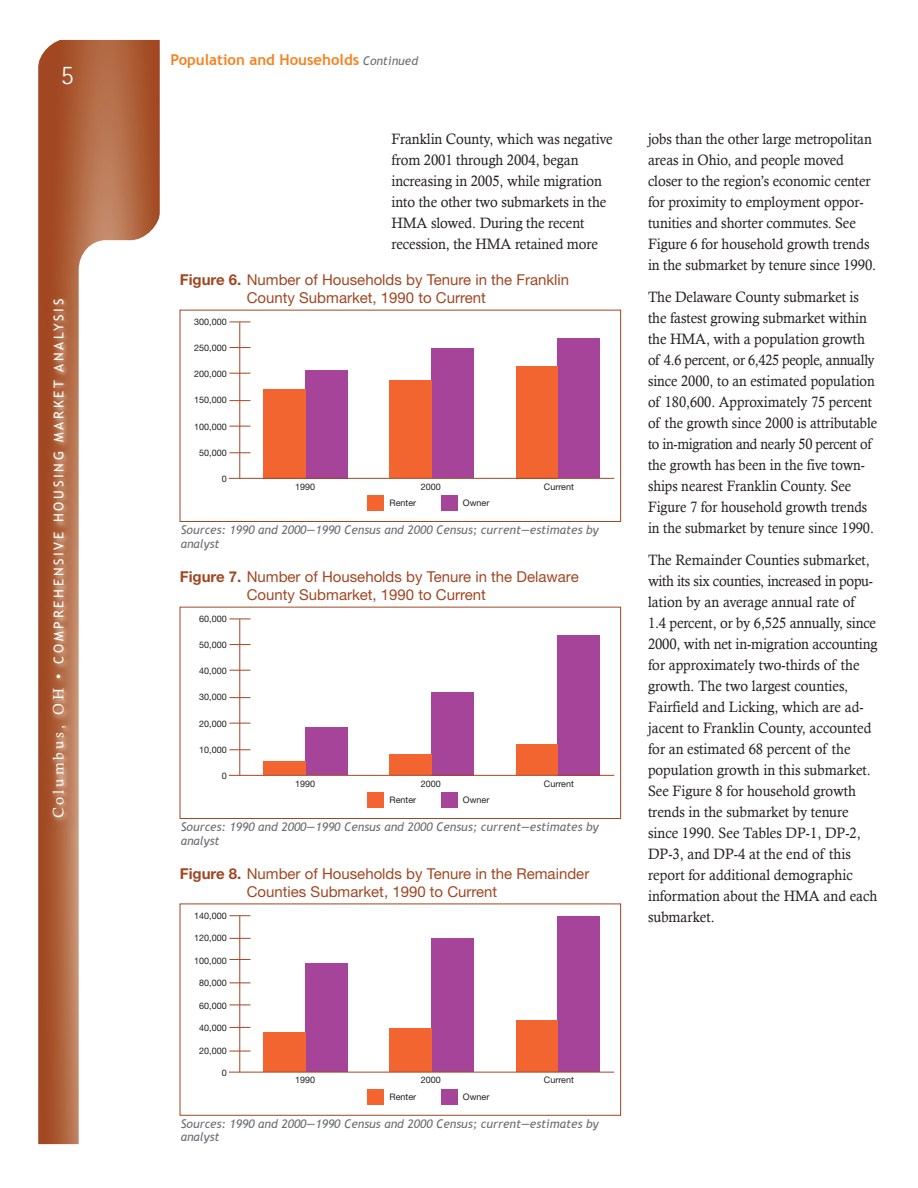
<style>
.page{position:relative;width:918px;height:1188px;background:#fff}
.page>*{position:absolute;margin:0;border:0;box-sizing:border-box;transform-origin:0 0}
.t1{font:300 27px "Rotis Sans Serif";color:#fff}
.body_text{font:15px/21px "Calisto";letter-spacing:-.005em;color:#231f20;scale:.95 1}
.t2{font:15px/18px "Helvetica Neue";color:#a14722}
.t3{font:700 15px "Trebuchet MS";color:#f58220}
.t4{font:13.5px "Trebuchet MS";letter-spacing:.2em;color:#fff}
.t5{font:italic 12px/13.5px "Trebuchet MS";color:#6c6d70}
.t6{font:9px "Helvetica Neue";color:#231f20}
.s1{font-family:"Calisto";font-size:15px}
.s2{font-weight:400;font-style:italic;font-size:12px;color:#6c6d70}
.s3{font-weight:700}
</style>
<div class="page">
<svg style="left:38px;top:40px;width:122px;height:1104px;background:#af633f"></svg>
<svg style="left:79px;top:240px;width:106px;height:904px"></svg>
<svg style="left:38px;top:39px;width:30px;height:30px"></svg>
<svg style="left:130px;top:210px;width:36px;height:36px"></svg>
<img style="left:46px;top:290px;width:31px;height:539px">
<div style="left:306px;top:728px;width:42px;height:47px;background:#a54499"></div>
<div style="left:431px;top:692px;width:43px;height:83px;background:#a54499"></div>
<div style="left:389px;top:754px;width:42px;height:21px;background:#f26430"></div>
<div style="left:558px;top:635px;width:42px;height:140px;background:#a54499"></div>
<div style="left:516px;top:744px;width:42px;height:31px;background:#f26430"></div>
<div style="left:180px;top:607px;width:441px;height:212px;border:1px solid #a14722"></div>
<div style="left:263px;top:762px;width:43px;height:13px;background:#f26430"></div>
<hr style="left:229px;top:775px;width:385px;height:1px;background:#a14722">
<hr style="left:239px;top:619px;width:1px;height:157px;background:#a14722">
<div style="left:367px;top:793px;width:17px;height:15px;background:#f26430"></div>
<div style="left:441px;top:793px;width:16px;height:15px;background:#a54499"></div>
<svg style="left:229px;top:723px;width:21px;height:1px"></svg>
<svg style="left:229px;top:749px;width:21px;height:1px"></svg>
<svg style="left:229px;top:697px;width:21px;height:1px"></svg>
<svg style="left:229px;top:670px;width:21px;height:1px"></svg>
<svg style="left:229px;top:619px;width:21px;height:1px"></svg>
<svg style="left:230px;top:644px;width:21px;height:1px"></svg>
<div style="left:306px;top:370px;width:42px;height:108px;background:#a54499"></div>
<div style="left:431px;top:349px;width:43px;height:129px;background:#a54499"></div>
<div style="left:389px;top:381px;width:42px;height:97px;background:#f26430"></div>
<div style="left:558px;top:338px;width:42px;height:140px;background:#a54499"></div>
<div style="left:516px;top:366px;width:42px;height:112px;background:#f26430"></div>
<div style="left:180px;top:310px;width:441px;height:212px;border:1px solid #a14722"></div>
<div style="left:263px;top:389px;width:43px;height:89px;background:#f26430"></div>
<hr style="left:229px;top:478px;width:385px;height:1px;background:#a14722">
<hr style="left:239px;top:322px;width:1px;height:157px;background:#a14722">
<div style="left:367px;top:496px;width:17px;height:15px;background:#f26430"></div>
<div style="left:441px;top:496px;width:16px;height:15px;background:#a54499"></div>
<svg style="left:229px;top:426px;width:21px;height:1px"></svg>
<svg style="left:229px;top:452px;width:21px;height:1px"></svg>
<svg style="left:229px;top:400px;width:21px;height:1px"></svg>
<svg style="left:229px;top:373px;width:21px;height:1px"></svg>
<svg style="left:229px;top:322px;width:21px;height:1px"></svg>
<svg style="left:230px;top:347px;width:21px;height:1px"></svg>
<div style="left:180px;top:904px;width:441px;height:212px;border:1px solid #a14722"></div>
<div style="left:306px;top:964px;width:42px;height:108px;background:#a54499"></div>
<div style="left:431px;top:938px;width:43px;height:134px;background:#a54499"></div>
<div style="left:389px;top:1028px;width:42px;height:44px;background:#f26430"></div>
<div style="left:558px;top:916px;width:42px;height:156px;background:#a54499"></div>
<div style="left:516px;top:1020px;width:42px;height:52px;background:#f26430"></div>
<div style="left:263px;top:1032px;width:43px;height:40px;background:#f26430"></div>
<hr style="left:229px;top:1072px;width:385px;height:1px;background:#a14722">
<hr style="left:239px;top:916px;width:1px;height:156px;background:#a14722">
<div style="left:367px;top:1089px;width:17px;height:15px;background:#f26430"></div>
<div style="left:441px;top:1089px;width:16px;height:15px;background:#a54499"></div>
<svg style="left:229px;top:1027px;width:21px;height:1px"></svg>
<svg style="left:229px;top:1051px;width:21px;height:1px"></svg>
<svg style="left:229px;top:1005px;width:21px;height:1px"></svg>
<svg style="left:229px;top:959px;width:21px;height:1px"></svg>
<svg style="left:229px;top:915px;width:21px;height:1px"></svg>
<svg style="left:230px;top:938px;width:21px;height:1px"></svg>
<svg style="left:229px;top:982px;width:21px;height:1px"></svg>
<h1 class="t1" style="left:61px;top:60px;width:14px">5</h1>
<p class="t4" style="left:51px;top:818px;width:521px;rotate:-90deg"><span class="s1">Columbus, OH •</span> COMPREHENSIVE HOUSING MARKET ANALYSIS</p>
<p class="t3" style="left:171px;top:50px;width:249px">Population and Households <span class="s2">Continued</span></p>
<p class="body_text" style="left:392px;top:128px;width:234px">Franklin County, which was negative from 2001 through 2004, began increasing in 2005, while migration into the other two submarkets in the HMA slowed. During the recent recession, the HMA retained more</p>
<p class="t2" style="left:247px;top:270px;width:324px;text-indent:-67px"><span class="s3">Figure 6.</span> Number of Households by Tenure in the Franklin<br>County Submarket, 1990 to Current</p>
<p class="t6" style="left:194px;top:317px;width:34px">300,000</p>
<p class="t6" style="left:194px;top:343px;width:34px">250,000</p>
<p class="t6" style="left:194px;top:369px;width:34px">200,000</p>
<p class="t6" style="left:194px;top:395px;width:34px">150,000</p>
<p class="t6" style="left:194px;top:421px;width:34px">100,000</p>
<p class="t6" style="left:199px;top:447px;width:29px">50,000</p>
<p class="t6" style="left:222px;top:473px;width:7px">0</p>
<p class="t6" style="left:295px;top:481px;width:22px">1990</p>
<p class="t6" style="left:421px;top:481px;width:22px">2000</p>
<p class="t6" style="left:544px;top:481px;width:32px">Current</p>
<p class="t6" style="left:390px;top:498px;width:28px">Renter</p>
<p class="t6" style="left:463px;top:498px;width:28px">Owner</p>
<p class="t5" style="left:181px;top:523px;width:419px">Sources: 1990 and 2000—1990 Census and 2000 Census; current—estimates by analyst</p>
<p class="t2" style="left:247px;top:567px;width:334px;text-indent:-67px"><span class="s3">Figure 7.</span> Number of Households by Tenure in the Delaware<br>County Submarket, 1990 to Current</p>
<p class="t6" style="left:199px;top:614px;width:29px">60,000</p>
<p class="t6" style="left:199px;top:640px;width:29px">50,000</p>
<p class="t6" style="left:199px;top:666px;width:29px">40,000</p>
<p class="t6" style="left:199px;top:692px;width:29px">30,000</p>
<p class="t6" style="left:199px;top:718px;width:29px">20,000</p>
<p class="t6" style="left:199px;top:744px;width:29px">10,000</p>
<p class="t6" style="left:222px;top:770px;width:7px">0</p>
<p class="t6" style="left:295px;top:778px;width:22px">1990</p>
<p class="t6" style="left:421px;top:778px;width:22px">2000</p>
<p class="t6" style="left:544px;top:778px;width:32px">Current</p>
<p class="t6" style="left:390px;top:795px;width:28px">Renter</p>
<p class="t6" style="left:463px;top:795px;width:28px">Owner</p>
<p class="t5" style="left:181px;top:820px;width:419px">Sources: 1990 and 2000—1990 Census and 2000 Census; current—estimates by analyst</p>
<p class="t2" style="left:247px;top:864px;width:344px;text-indent:-67px"><span class="s3">Figure 8.</span> Number of Households by Tenure in the Remainder<br>Counties Submarket, 1990 to Current</p>
<p class="t6" style="left:194px;top:910px;width:34px">140,000</p>
<p class="t6" style="left:194px;top:933px;width:34px">120,000</p>
<p class="t6" style="left:194px;top:955px;width:34px">100,000</p>
<p class="t6" style="left:199px;top:978px;width:29px">80,000</p>
<p class="t6" style="left:199px;top:1000px;width:29px">60,000</p>
<p class="t6" style="left:199px;top:1023px;width:29px">40,000</p>
<p class="t6" style="left:199px;top:1045px;width:29px">20,000</p>
<p class="t6" style="left:222px;top:1068px;width:7px">0</p>
<p class="t6" style="left:295px;top:1075px;width:22px">1990</p>
<p class="t6" style="left:421px;top:1075px;width:22px">2000</p>
<p class="t6" style="left:544px;top:1075px;width:32px">Current</p>
<p class="t6" style="left:390px;top:1091px;width:28px">Renter</p>
<p class="t6" style="left:463px;top:1091px;width:28px">Owner</p>
<p class="t5" style="left:181px;top:1117px;width:419px">Sources: 1990 and 2000—1990 Census and 2000 Census; current—estimates by analyst</p>
<p class="body_text" style="left:648px;top:128px;width:242px">jobs than the other large metropolitan areas in Ohio, and people moved closer to the region’s economic center for proximity to employment oppor&shy;tunities and shorter commutes. See Figure 6 for household growth trends in the submarket by tenure since 1990.</p>
<p class="body_text" style="left:648px;top:286px;width:243px">The Delaware County submarket is the fastest growing submarket within the HMA, with a population growth of 4.6 percent, or 6,425 people, annually since 2000, to an estimated population of 180,600. Approximately 75 percent of the growth since 2000 is attributable to in-migration and nearly 50 percent of the growth has been in the five town&shy;ships nearest Franklin County. See Figure 7 for household growth trends in the submarket by tenure since 1990.</p>
<p class="body_text" style="left:648px;top:549px;width:243px">The Remainder Counties submarket, with its six counties, increased in popu&shy;lation by an average annual rate of<br>1.4 percent, or by 6,525 annually, since 2000, with net in-migration accounting for approximately two-thirds of the growth. The two largest counties, Fairfield and Licking, which are ad&shy;jacent to Franklin County, accounted for an estimated 68 percent of the population growth in this submarket.<br>See Figure 8 for household growth trends in the submarket by tenure since 1990. See Tables DP-1, DP-2, DP-3, and DP-4 at the end of this report for additional demographic information about the HMA and each submarket.</p>
</div>
